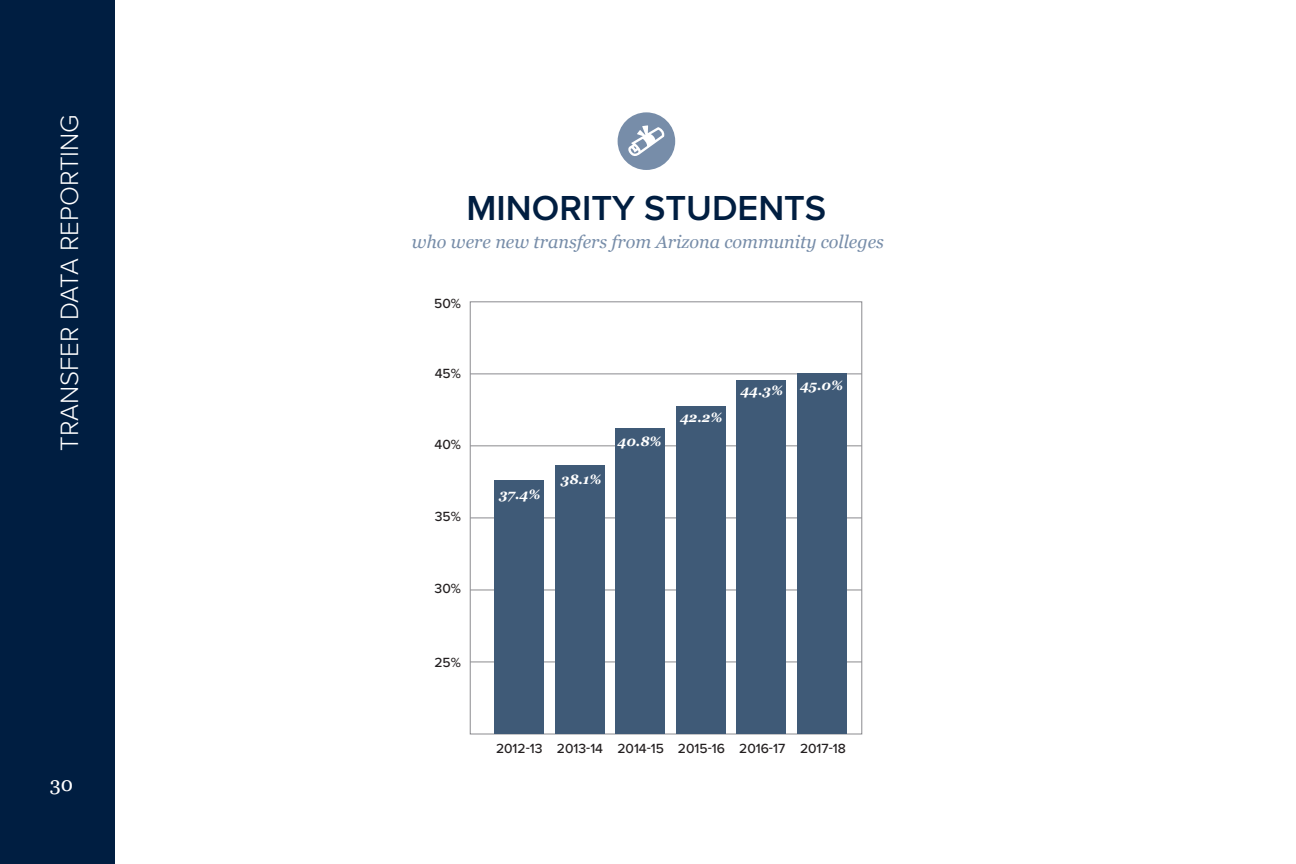
<style>
.page{position:relative;width:1296px;height:864px;background:#fff}
.page>*{position:absolute;margin:0;border:0;box-sizing:border-box;transform-origin:0 0}
.t1{font:600 36px "Proxima Nova";color:#001e41}
.t2{font:300 26px "Proxima Nova";color:#fff}
.t3{font:20px "Georgia";color:#fff}
.t4{font:italic 18px "Georgia";color:#778da9}
.t5{font:500 13.8px "Proxima Nova";color:#231f20}
.t6{font:italic 700 13.6px "Georgia";color:#fff}
</style>
<div class="page">
<div style="left:0;top:0;width:115px;height:864px;background:#001e41"></div>
<div style="left:618px;top:112px;width:57px;height:58px;background:#778da9;border-radius:50%"></div>
<svg style="left:628px;top:125px;width:37px;height:31px"></svg>
<hr style="left:470px;top:662px;width:392px;height:1px;background:#8a8a8e">
<hr style="left:470px;top:590px;width:392px;height:1px;background:#8a8a8e">
<hr style="left:470px;top:518px;width:392px;height:1px;background:#8a8a8e">
<hr style="left:470px;top:446px;width:392px;height:1px;background:#8a8a8e">
<hr style="left:470px;top:374px;width:392px;height:1px;background:#8a8a8e">
<div style="left:495px;top:481px;width:49px;height:253px;background:#3f5a77"></div>
<div style="left:555px;top:466px;width:49px;height:268px;background:#3f5a77"></div>
<div style="left:616px;top:428px;width:49px;height:306px;background:#3f5a77"></div>
<div style="left:676px;top:406px;width:50px;height:328px;background:#3f5a77"></div>
<div style="left:737px;top:380px;width:49px;height:354px;background:#3f5a77"></div>
<div style="left:797px;top:374px;width:50px;height:360px;background:#3f5a77"></div>
<p class="t2" style="left:50px;top:451px;width:338px;rotate:-90deg">TRANSFER DATA REPORTING</p>
<p class="t3" style="left:50px;top:769px;width:25px">30</p>
<p class="t1" style="left:467px;top:181px;width:361px">MINORITY STUDENTS</p>
<p class="t4" style="left:412px;top:229px;width:473px">who were new transfers from Arizona community colleges</p>
<p class="t5" style="left:434px;top:293px;width:28px">50%</p>
<p class="t5" style="left:435px;top:363px;width:28px">45%</p>
<p class="t5" style="left:435px;top:435px;width:28px">40%</p>
<p class="t5" style="left:435px;top:506px;width:28px">35%</p>
<p class="t5" style="left:435px;top:579px;width:28px">30%</p>
<p class="t5" style="left:435px;top:652px;width:28px">25%</p>
<p class="t6" style="left:499px;top:484px;width:43px">37.4%</p>
<p class="t6" style="left:561px;top:469px;width:42px">38.1%</p>
<p class="t6" style="left:618px;top:431px;width:45px">40.8%</p>
<p class="t6" style="left:680px;top:408px;width:44px">42.2%</p>
<p class="t6" style="left:740px;top:380px;width:44px">44.3%</p>
<p class="t6" style="left:800px;top:376px;width:44px">45.0%</p>
<p class="t5" style="left:496px;top:738px;width:351px">2012-13 2013-14 2014-15 2015-16 2016-17 2017-18</p>
</div>
